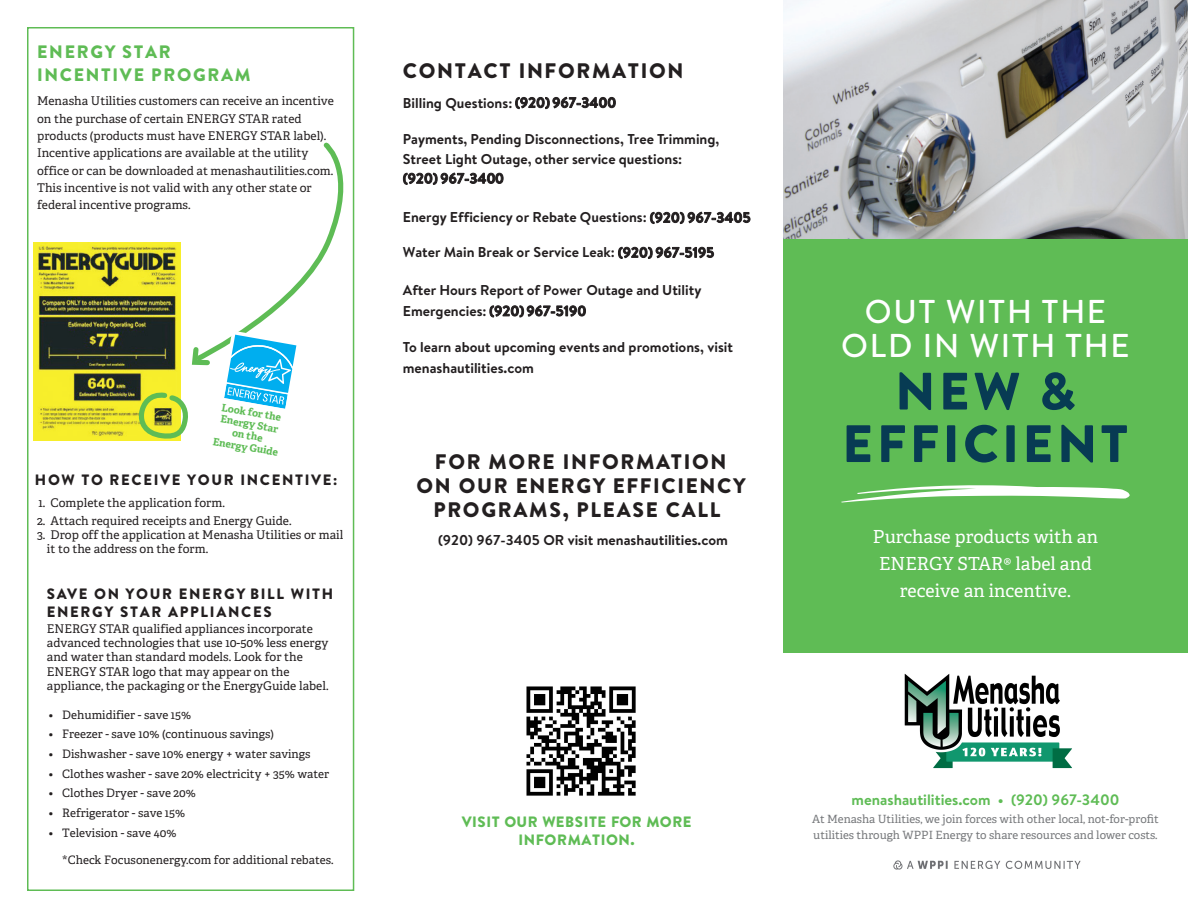
<style>
.page{position:relative;width:1188px;height:918px;background:#fff}
.page>*{position:absolute;margin:0;border:0;box-sizing:border-box;transform-origin:0 0}
.t1{font:900 52.5px/52.5px "Brandon Text";letter-spacing:.07em;color:#073b53;text-align:center}
.t2{font:500 33px/34.5px "Brandon Text";letter-spacing:.05em;color:#fff;text-align:center}
.t3{font:900 21px/24px "Brandon Text";letter-spacing:.08em;color:#231f20;text-align:center}
.t4{font:18px/26.8px "Adelle";color:#fff;text-align:center}
.t5{font:900 18px/22.8px "Brandon Text";letter-spacing:.095em;color:#5fbc55}
.t6{font:700 15.15px "Brandon Text";color:#5fbc55}
.t7{font:900 15px/18px "Brandon Text";letter-spacing:.11em;color:#231f20}
.t8{font:900 15px/18px "Brandon Text";letter-spacing:.04em;color:#5fbc55;text-align:center}
.t9{font:700 14.25px/20px "Brandon Text";color:#231f20}
.t10{font:12px/17.4px "Adelle";color:#231f20}
.t11{font:11.7px "Adelle";color:#231f20}
.t12{font:11.4px/16.4px "Adelle";color:#76787b}
.t13{font:700 10.35px/11.6px "Adelle";color:#5ebc55;text-align:center}
</style>
<div class="page">
<div style="left:27px;top:27px;width:327px;height:864px;border:2px solid #5fbc55"></div>
<img style="left:783px;top:0;width:405px;height:239px">
<div style="left:783px;top:239px;width:405px;height:413px;background:#5fbc55"></div>
<svg style="left:841px;top:485px;width:289px;height:18px"></svg>
<img style="left:893px;top:860px;width:188px;height:10px">
<img style="left:33px;top:243px;width:147px;height:197px">
<svg style="left:135px;top:391px;width:53px;height:50px;background:#b9cd46"></svg>
<svg style="left:213px;top:121px;width:142px;height:269px"></svg>
<svg style="left:191px;top:347px;width:22px;height:19px"></svg>
<svg style="left:220px;top:331px;width:80px;height:78px"></svg>
<img style="left:526px;top:686px;width:110px;height:110px">
<img style="left:904px;top:673px;width:168px;height:96px">
<h3 class="t5" style="left:37px;top:40px;width:215px">ENERGY STAR<br>INCENTIVE PROGRAM</h3>
<p class="t10" style="left:37px;top:93px;width:298px">Menasha Utilities customers can receive an incentive on the purchase of certain ENERGY STAR rated products (products must have ENERGY STAR label).<br>Incentive applications are available at the utility office or can be downloaded at menashautilities.com.<br>This incentive is not valid with any other state or federal incentive programs.</p>
<p class="t13" style="left:220px;top:401px;width:67px;rotate:10deg">Look for the<br>Energy Star on the<br>Energy Guide</p>
<p class="t7" style="left:35px;top:470px;width:304px">HOW TO RECEIVE YOUR INCENTIVE:</p>
<p class="t10" style="left:39px;top:495px;width:188px">1. Complete the application form.</p>
<p class="t10" style="left:37px;top:512px;width:256px">2. Attach required receipts and Energy Guide.</p>
<p class="t10" style="left:47px;top:528px;width:298px;line-height:14.4px;text-indent:-10px">3. Drop off the application at Menasha Utilities or mail it to the address on the form.</p>
<p class="t7" style="left:47px;top:584px;width:288px">SAVE ON YOUR ENERGY BILL WITH<br>ENERGY STAR APPLIANCES</p>
<p class="t10" style="left:47px;top:621px;width:283px;line-height:14.4px">ENERGY STAR qualified appliances incorporate advanced technologies that use 10-50% less energy and water than standard models. Look for the ENERGY STAR logo that may appear on the appliance, the packaging or the EnergyGuide label.</p>
<p class="t11" style="left:49px;top:707px;width:144px">• Dehumidifier - save 15%</p>
<p class="t11" style="left:49px;top:727px;width:227px">• Freezer - save 10% (continuous savings)</p>
<p class="t11" style="left:49px;top:747px;width:263px">• Dishwasher - save 10% energy + water savings</p>
<p class="t11" style="left:49px;top:766px;width:282px">• Clothes washer - save 20% electricity + 35% water</p>
<p class="t11" style="left:49px;top:786px;width:149px">• Clothes Dryer - save 20%</p>
<p class="t11" style="left:49px;top:806px;width:138px">• Refrigerator - save 15%</p>
<p class="t11" style="left:49px;top:825px;width:129px">• Television - save 40%</p>
<p class="t11" style="left:62px;top:853px;width:273px">*Check Focusonenergy.com for additional rebates.</p>
<h3 class="t3" style="left:403px;top:59px;width:282px">CONTACT INFORMATION</h3>
<p class="t9" style="left:403px;top:92px;width:215px">Billing Questions: (920) 967-3400</p>
<p class="t9" style="left:403px;top:128px;width:318px">Payments, Pending Disconnections, Tree Trimming,<br>Street Light Outage, other service questions: (920) 967-3400</p>
<p class="t9" style="left:403px;top:207px;width:349px">Energy Efficiency or Rebate Questions: (920) 967-3405</p>
<p class="t9" style="left:403px;top:242px;width:313px">Water Main Break or Service Leak: (920) 967-5195</p>
<p class="t9" style="left:403px;top:280px;width:300px;line-height:20.4px">After Hours Report of Power Outage and Utility<br>Emergencies: (920) 967-5190</p>
<p class="t9" style="left:403px;top:336px;width:332px;line-height:21.5px">To learn about upcoming events and promotions, visit menashautilities.com</p>
<h3 class="t3" style="left:416px;top:449px;width:331px">FOR MORE INFORMATION<br>ON OUR ENERGY EFFICIENCY<br>PROGRAMS, PLEASE CALL</h3>
<p class="t9" style="left:438px;top:530px;width:291px">(920) 967-3405 OR visit menashautilities.com</p>
<p class="t8" style="left:462px;top:812px;width:231px">VISIT OUR WEBSITE FOR MORE<br>INFORMATION.</p>
<h2 class="t2" style="left:841px;top:293px;width:290px">OUT WITH THE<br>OLD IN WITH THE</h2>
<h1 class="t1" style="left:842px;top:364px;width:287px">NEW &amp;<br>EFFICIENT</h1>
<h3 class="t4" style="left:873px;top:524px;width:227px">Purchase products with an<br>ENERGY STAR® label and receive an incentive.</h3>
<p class="t6" style="left:852px;top:789px;width:269px">menashautilities.com • (920) 967-3400</p>
<p class="t12" style="left:812px;top:811px;width:348px">At Menasha Utilities, we join forces with other local, not-for-profit utilities through WPPI Energy to share resources and lower costs.</p>
</div>
